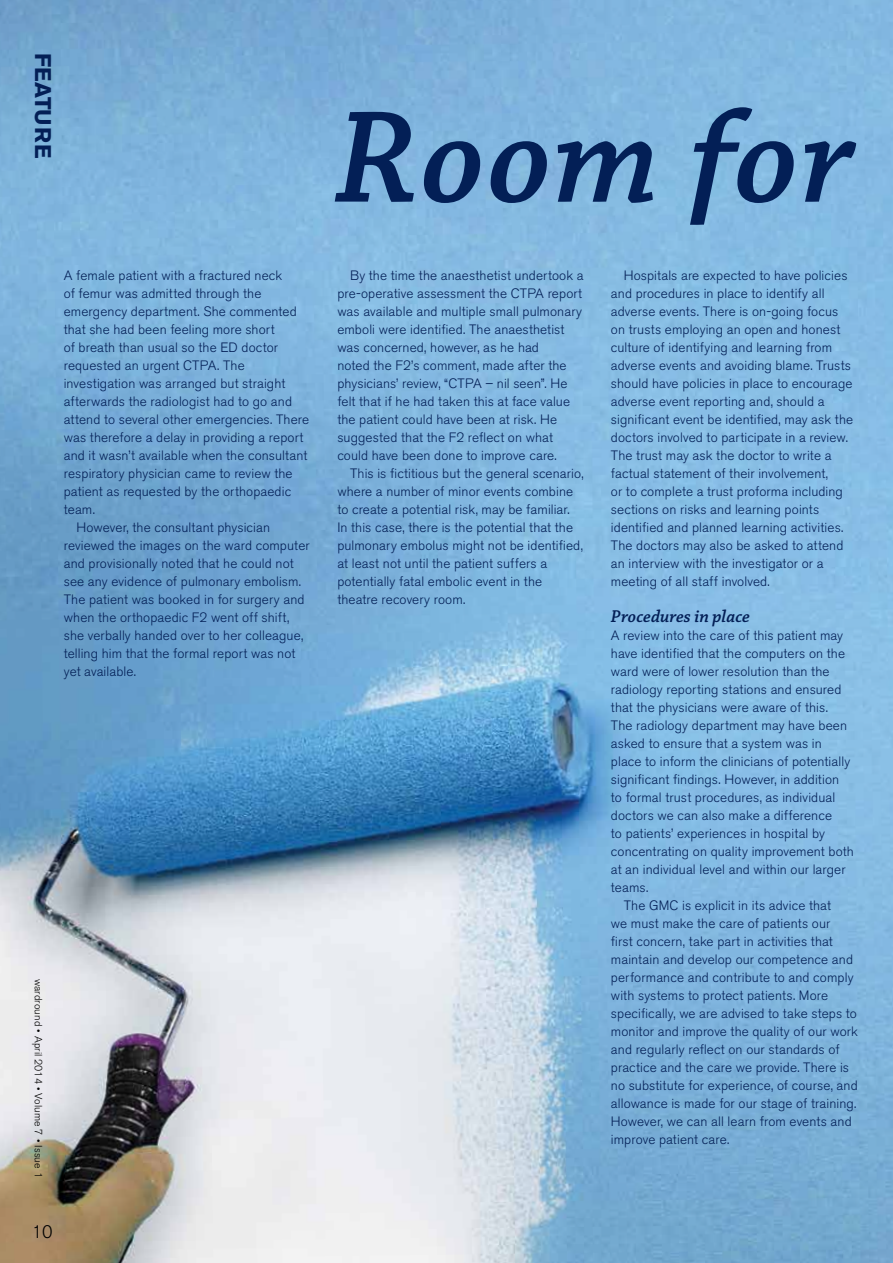
<style>
.page{position:relative;width:893px;height:1263px;background:#fff}
.page>*{position:absolute;margin:0;border:0;box-sizing:border-box;transform-origin:0 0}
.t1{font:italic 600 137.85px "Chaparral Pro";letter-spacing:.01em;color:#031f56}
.t2{font:700 22.5px "Akzidenz Grotesk BE";letter-spacing:.01em;color:#031f56}
.t3{font:italic 600 18px "Chaparral Pro";color:#031f56}
.t4{font:300 18px "Akzidenz Grotesk BE";color:#000}
.t5{font:300 13.5px/18px "Akzidenz Grotesk BE";letter-spacing:.01em;color:#031f56}
.t6{font:300 10.5px "Akzidenz Grotesk BE";letter-spacing:.01em;color:#000}
</style>
<div class="page">
<img style="left:0;top:0;width:893px;height:1263px">
<h2 class="t2" style="left:56px;top:53px;width:107px;rotate:90deg">FEATURE</h2>
<p class="t5" style="left:64px;top:267px;width:220px">A female patient with a fractured neck</p>
<p class="t5" style="left:64px;top:285px;width:199px">of femur was admitted through the</p>
<p class="t5" style="left:64px;top:303px;width:235px">emergency department. She commented</p>
<p class="t5" style="left:64px;top:321px;width:212px">that she had been feeling more short</p>
<p class="t5" style="left:64px;top:339px;width:216px">of breath than usual so the ED doctor</p>
<p class="t5" style="left:64px;top:357px;width:182px">requested an urgent CTPA. The</p>
<p class="t5" style="left:64px;top:375px;width:223px">investigation was arranged but straight</p>
<p class="t5" style="left:64px;top:393px;width:230px">afterwards the radiologist had to go and</p>
<p class="t5" style="left:64px;top:411px;width:247px">attend to several other emergencies. There</p>
<p class="t5" style="left:64px;top:429px;width:241px">was therefore a delay in providing a report</p>
<p class="t5" style="left:64px;top:447px;width:245px">and it wasn’t available when the consultant</p>
<p class="t5" style="left:64px;top:465px;width:230px">respiratory physician came to review the</p>
<p class="t5" style="left:64px;top:483px;width:229px">patient as requested by the orthopaedic</p>
<p class="t5" style="left:64px;top:501px;width:33px">team.</p>
<p class="t5" style="left:77px;top:519px;width:195px">However, the consultant physician</p>
<p class="t5" style="left:64px;top:537px;width:247px">reviewed the images on the ward computer</p>
<p class="t5" style="left:64px;top:555px;width:231px">and provisionally noted that he could not</p>
<p class="t5" style="left:64px;top:573px;width:239px">see any evidence of pulmonary embolism.</p>
<p class="t5" style="left:64px;top:591px;width:242px">The patient was booked in for surgery and</p>
<p class="t5" style="left:64px;top:609px;width:227px">when the orthopaedic F2 went off shift,</p>
<p class="t5" style="left:64px;top:627px;width:241px">she verbally handed over to her colleague,</p>
<p class="t5" style="left:64px;top:645px;width:233px">telling him that the formal report was not</p>
<p class="t5" style="left:64px;top:663px;width:74px">yet available.</p>
<p class="t6" style="left:44px;top:979px;width:200px;rotate:90deg">wardround • April 2014 • Volume 7 • Issue 1</p>
<h3 class="t4" style="left:32px;top:1222px;width:22px">10</h3>
<h1 class="t1" style="left:335px;top:80px;width:522px">Room for</h1>
<p class="t5" style="left:337px;top:267px;width:248px;text-indent:13px">By the time the anaesthetist undertook a pre-operative assessment the CTPA report was available and multiple small pulmonary emboli were identified. The anaesthetist was concerned, however, as he had<br>noted the F2’s comment, made after the physicians’ review, “CTPA – nil seen”. He felt that if he had taken this at face value the patient could have been at risk. He suggested that the F2 reflect on what could have been done to improve care.</p>
<p class="t5" style="left:337px;top:465px;width:248px;text-indent:13px">This is fictitious but the general scenario, where a number of minor events combine to create a potential risk, may be familiar.<br>In this case, there is the potential that the pulmonary embolus might not be identified, at least not until the patient suffers a potentially fatal embolic event in the theatre recovery room.</p>
<p class="t5" style="left:611px;top:267px;width:244px;text-indent:13px">Hospitals are expected to have policies and procedures in place to identify all adverse events. There is on-going focus on trusts employing an open and honest culture of identifying and learning from adverse events and avoiding blame. Trusts should have policies in place to encourage adverse event reporting and, should a significant event be identified, may ask the doctors involved to participate in a review.<br>The trust may ask the doctor to write a factual statement of their involvement,<br>or to complete a trust proforma including sections on risks and learning points identified and planned learning activities.<br>The doctors may also be asked to attend an interview with the investigator or a meeting of all staff involved.</p>
<h3 class="t3" style="left:611px;top:606px;width:141px">Procedures in place</h3>
<p class="t5" style="left:611px;top:627px;width:234px">A review into the care of this patient may</p>
<p class="t5" style="left:611px;top:645px;width:236px">have identified that the computers on the</p>
<p class="t5" style="left:611px;top:663px;width:220px">ward were of lower resolution than the</p>
<p class="t5" style="left:611px;top:681px;width:232px">radiology reporting stations and ensured</p>
<p class="t5" style="left:611px;top:699px;width:219px">that the physicians were aware of this.</p>
<p class="t5" style="left:611px;top:717px;width:238px">The radiology department may have been</p>
<p class="t5" style="left:611px;top:735px;width:212px">asked to ensure that a system was in</p>
<p class="t5" style="left:611px;top:753px;width:241px">place to inform the clinicians of potentially</p>
<p class="t5" style="left:611px;top:771px;width:230px">significant findings. However, in addition</p>
<p class="t5" style="left:611px;top:789px;width:226px">to formal trust procedures, as individual</p>
<p class="t5" style="left:611px;top:807px;width:223px">doctors we can also make a difference</p>
<p class="t5" style="left:611px;top:825px;width:216px">to patients’ experiences in hospital by</p>
<p class="t5" style="left:611px;top:843px;width:245px">concentrating on quality improvement both</p>
<p class="t5" style="left:611px;top:861px;width:236px">at an individual level and within our larger</p>
<p class="t5" style="left:611px;top:879px;width:39px">teams.</p>
<p class="t5" style="left:624px;top:897px;width:209px">The GMC is explicit in its advice that</p>
<p class="t5" style="left:611px;top:915px;width:221px">we must make the care of patients our</p>
<p class="t5" style="left:611px;top:933px;width:223px">first concern, take part in activities that</p>
<p class="t5" style="left:611px;top:951px;width:244px">maintain and develop our competence and</p>
<p class="t5" style="left:611px;top:969px;width:244px">performance and contribute to and comply</p>
<p class="t5" style="left:611px;top:987px;width:219px">with systems to protect patients. More</p>
<p class="t5" style="left:611px;top:1005px;width:248px">specifically, we are advised to take steps to</p>
<p class="t5" style="left:611px;top:1023px;width:249px">monitor and improve the quality of our work</p>
<p class="t5" style="left:611px;top:1041px;width:230px">and regularly reflect on our standards of</p>
<p class="t5" style="left:611px;top:1059px;width:240px">practice and the care we provide. There is</p>
<p class="t5" style="left:611px;top:1077px;width:248px">no substitute for experience, of course, and</p>
<p class="t5" style="left:611px;top:1095px;width:247px">allowance is made for our stage of training.</p>
<p class="t5" style="left:611px;top:1113px;width:242px">However, we can all learn from events and</p>
<p class="t5" style="left:611px;top:1131px;width:120px">improve patient care.</p>
</div>
